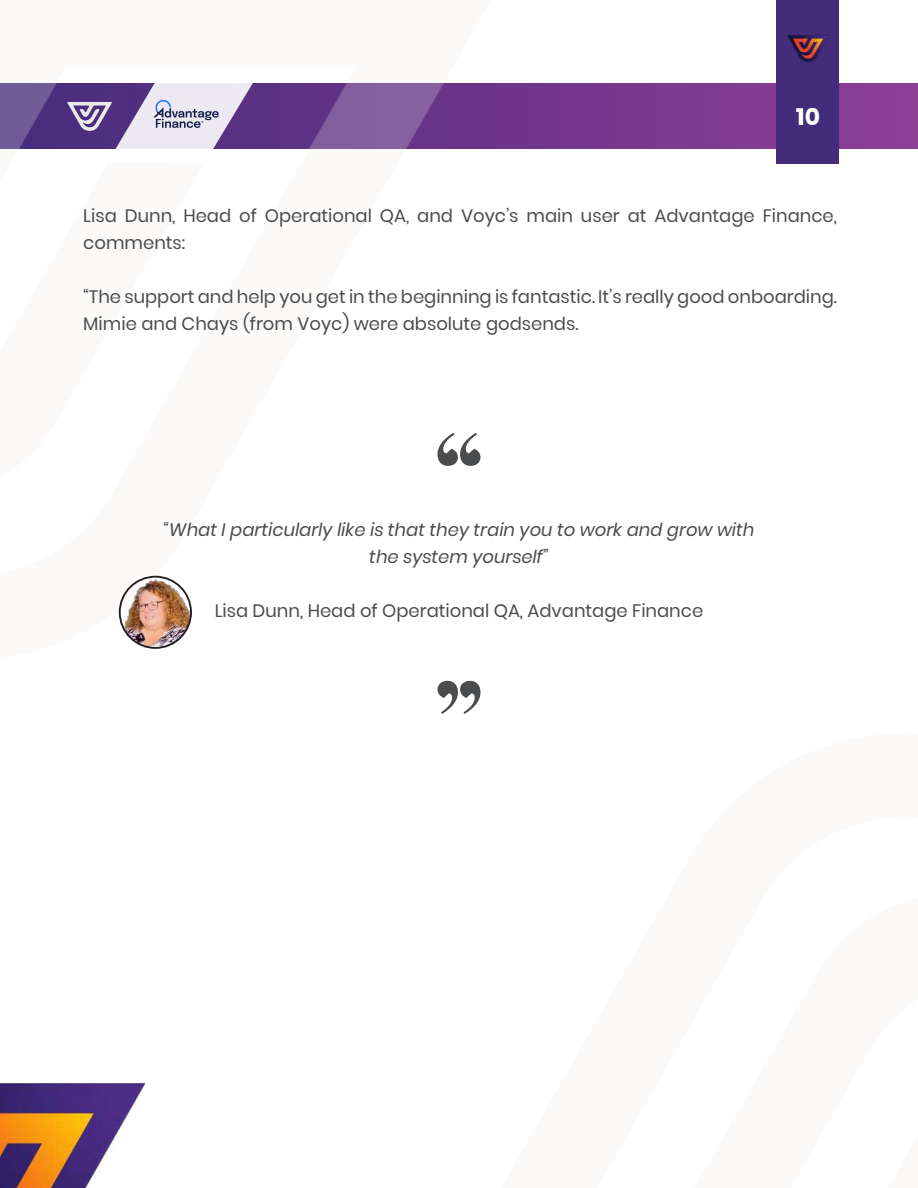
<style>
.page{position:relative;width:918px;height:1188px;background:#fff}
.page>*{position:absolute;margin:0;border:0;box-sizing:border-box;transform-origin:0 0}
.t1{font:120px "Abril Fatface";color:#4b4c4d}
.t2{font:700 23.7px "Poppins";color:#fff}
.t3{font:18px/27px "Poppins";color:#4b4c4d}
.t4{font:italic 18px/27px "Poppins";color:#4b4c4d;text-align:center}
</style>
<div class="page">
<div style="left:0;top:84px;width:918px;height:65px;background:#8d4097"></div>
<img style="left:0;top:0;width:887px;height:164px">
<img style="left:773px;top:22px;width:71px;height:54px">
<svg style="left:67px;top:70px;width:194px;height:93px"></svg>
<img style="left:0;top:1083px;width:146px;height:105px">
<img style="left:120px;top:577px;width:71px;height:71px;border-radius:36px">
<div style="left:119px;top:576px;width:73px;height:73px;border:2px solid #231f20;border-radius:50%"></div>
<h2 class="t2" style="left:796px;top:103px;width:25px">10</h2>
<p class="t3" style="left:83px;top:202px;width:755px">Lisa Dunn, Head of Operational QA, and Voyc’s main user at Advantage Finance, comments:</p>
<p class="t3" style="left:83px;top:283px;width:755px">“The support and help you get in the beginning is fantastic. It’s really good onboarding.<br>Mimie and Chays (from Voyc) were absolute godsends.</p>
<h1 class="t1" style="left:432px;top:396px;width:55px">“</h1>
<p class="t4" style="left:164px;top:517px;width:592px">“What I particularly like is that they train you to work and grow with the system yourself”</p>
<p class="t3" style="left:215px;top:598px;width:490px">Lisa Dunn, Head of Operational QA, Advantage Finance</p>
<h1 class="t1" style="left:486px;top:750px;width:55px;rotate:-180deg">“</h1>
</div>
